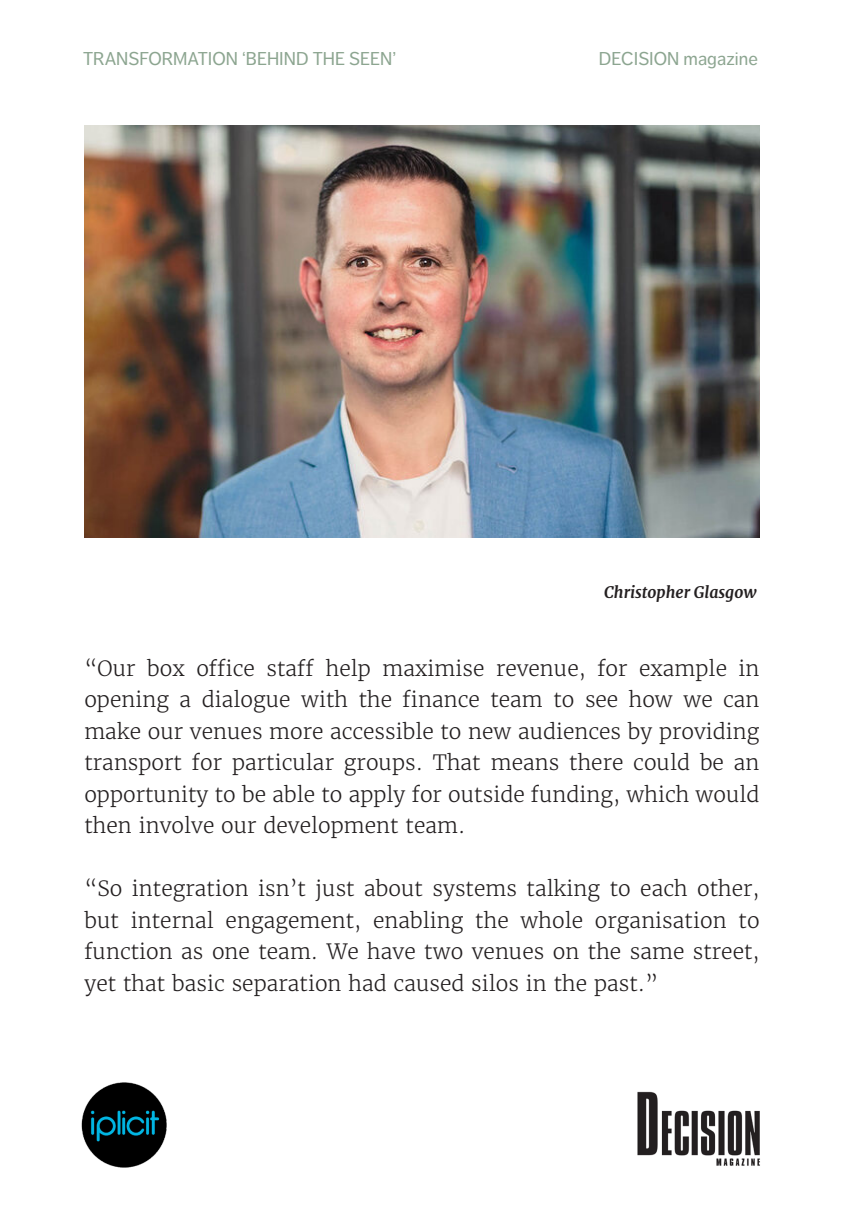
<style>
.page{position:relative;width:844px;height:1216px;background:#fff}
.page>*{position:absolute;margin:0;border:0;box-sizing:border-box;transform-origin:0 0}
.t1{font:300 21px/31.5px "Merriweather";color:#231f20;text-align:justify}
.t2{font:18.38px "Dagny Pro";color:#8ca590}
.Photo_credits_left{font:italic 700 15.75px "Merriweather";color:#231f20}
</style>
<div class="page">
<img style="left:81px;top:1082px;width:86px;height:86px">
<img style="left:637px;top:1091px;width:123px;height:75px">
<img style="left:84px;top:126px;width:675px;height:411px">
<p class="t2" style="left:83px;top:48px;width:314px">TRANSFORMATION ‘BEHIND THE SEEN’</p>
<p class="t2" style="left:598px;top:48px;width:160px">DECISION magazine</p>
<p class="Photo_credits_left" style="left:604px;top:583px;width:154px">Christopher Glasgow</p>
<p class="t1" style="left:84px;top:652px;width:676px">“Our box office staff help maximise revenue, for example in opening a dialogue with the finance team to see how we can make our venues more accessible to new audiences by providing transport for particular groups. That means there could be an opportunity to be able to apply for outside funding, which would then involve our development team.</p>
<p class="t1" style="left:84px;top:873px;width:676px">“So integration isn’t just about systems talking to each other, but internal engagement, enabling the whole organisation to function as one team. We have two venues on the same street, yet that basic separation had caused silos in the past.”</p>
</div>
